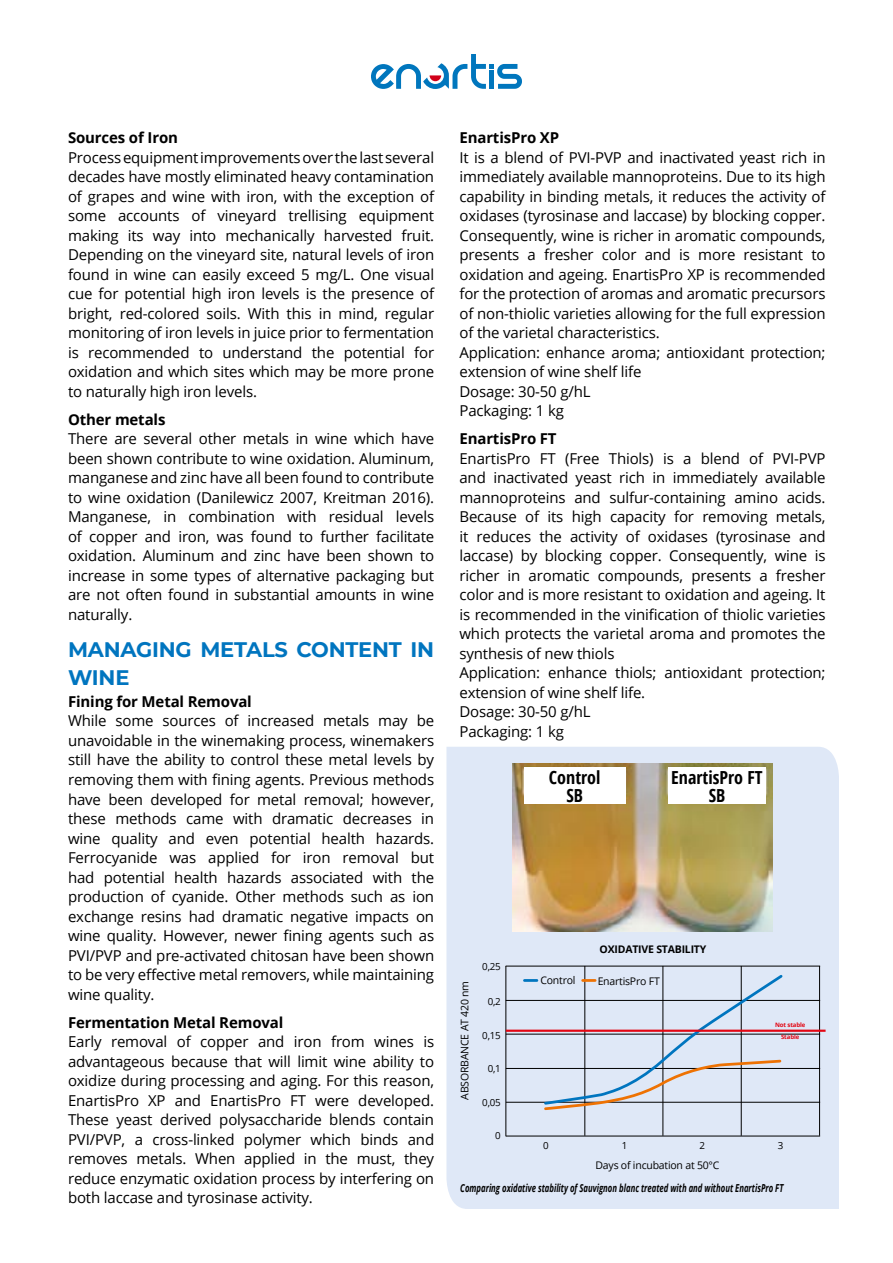
<style>
.page{position:relative;width:893px;height:1263px;background:#fff}
.page>*{position:absolute;margin:0;border:0;box-sizing:border-box;transform-origin:0 0}
.t1{font:700 21px/28.5px "Montserrat";letter-spacing:-.01em;color:#0075bf}
.t2{font:700 18px/18px "Open Sans Condensed";color:#000;text-align:center}
.t3{font:15px/19.5px "Open Sans";letter-spacing:-.01em;color:#000;text-align:justify}
.t4{font:700 15px "Open Sans";letter-spacing:-.01em;color:#000}
.t5{font:italic 700 11.1px "Open Sans";color:#000;scale:.7 1}
.t6{font:10.5px "Open Sans";letter-spacing:-.02em;color:#000}
.t7{font:700 10.5px "Open Sans";letter-spacing:-.02em;color:#000}
.t8{font:9.75px "Open Sans";color:#000}
.t9{font:700 6px/12.1px "Open Sans";letter-spacing:-.02em;color:#e30613;text-align:center}
</style>
<div class="page">
<div style="left:446px;top:747px;width:393px;height:462px;background:#dfe8f7"></div>
<img style="left:513px;top:763px;width:260px;height:168px">
<div style="left:524px;top:768px;width:101px;height:36px;background:#fff"></div>
<div style="left:668px;top:768px;width:98px;height:36px;background:#fff"></div>
<hr style="left:506px;top:1136px;width:314px;height:1px;background:#000">
<hr style="left:506px;top:1102px;width:314px;height:1px;background:#000">
<hr style="left:506px;top:1068px;width:314px;height:1px;background:#000">
<hr style="left:506px;top:1034px;width:314px;height:1px;background:#000">
<hr style="left:506px;top:1000px;width:314px;height:1px;background:#000">
<hr style="left:506px;top:966px;width:314px;height:1px;background:#000">
<hr style="left:506px;top:966px;width:1px;height:170px;background:#000">
<hr style="left:585px;top:966px;width:1px;height:170px;background:#000">
<hr style="left:663px;top:966px;width:1px;height:170px;background:#000">
<hr style="left:741px;top:966px;width:1px;height:170px;background:#000">
<hr style="left:819px;top:966px;width:1px;height:170px;background:#000">
<hr style="left:506px;top:1029px;width:320px;height:3px;background:#e30613">
<svg style="left:524px;top:979px;width:13px;height:3px"></svg>
<svg style="left:543px;top:973px;width:241px;height:138px;background:#d1d6e3"></svg>
<svg style="left:371px;top:54px;width:151px;height:35px"></svg>
<p class="t4" style="left:68px;top:127px;width:111px">Sources of Iron</p>
<p class="t3" style="left:68px;top:147px;width:368px">Process equipment improvements over the last several decades have mostly eliminated heavy contamination of grapes and wine with iron, with the exception of some accounts of vineyard trellising equipment making its way into mechanically harvested fruit.<br>Depending on the vineyard site, natural levels of iron found in wine can easily exceed 5 mg/L. One visual cue for potential high iron levels is the presence of bright, red-colored soils. With this in mind, regular monitoring of iron levels in juice prior to fermentation is recommended to understand the potential for oxidation and which sites which may be more prone to naturally high iron levels.</p>
<p class="t4" style="left:68px;top:409px;width:99px">Other metals</p>
<p class="t3" style="left:68px;top:429px;width:368px">There are several other metals in wine which have been shown contribute to wine oxidation. Aluminum, manganese and zinc have all been found to contribute to wine oxidation (Danilewicz 2007, Kreitman 2016).<br>Manganese, in combination with residual levels of copper and iron, was found to further facilitate oxidation. Aluminum and zinc have been shown to increase in some types of alternative packaging but are not often found in substantial amounts in wine naturally.</p>
<h1 class="t1" style="left:68px;top:634px;width:368px">MANAGING METALS CONTENT IN<br>WINE</h1>
<p class="t4" style="left:68px;top:691px;width:185px">Fining for Metal Removal</p>
<p class="t3" style="left:68px;top:711px;width:368px">While some sources of increased metals may be unavoidable in the winemaking process, winemakers still have the ability to control these metal levels by removing them with fining agents. Previous methods have been developed for metal removal; however, these methods came with dramatic decreases in wine quality and even potential health hazards.<br>Ferrocyanide was applied for iron removal but had potential health hazards associated with the production of cyanide. Other methods such as ion exchange resins had dramatic negative impacts on wine quality. However, newer fining agents such as PVI/PVP and pre-activated chitosan have been shown to be very effective metal removers, while maintaining wine quality.</p>
<p class="t4" style="left:68px;top:1011px;width:217px">Fermentation Metal Removal</p>
<p class="t3" style="left:68px;top:1031px;width:368px">Early removal of copper and iron from wines is advantageous because that will limit wine ability to oxidize during processing and aging. For this reason, EnartisPro XP and EnartisPro FT were developed.<br>These yeast derived polysaccharide blends contain PVI/PVP, a cross-linked polymer which binds and removes metals. When applied in the must, they reduce enzymatic oxidation process by interfering on both laccase and tyrosinase activity.</p>
<p class="t4" style="left:459px;top:127px;width:101px">EnartisPro XP</p>
<p class="t3" style="left:459px;top:147px;width:368px;text-align:left">It is a blend of PVI-PVP and inactivated yeast rich in immediately available mannoproteins. Due to its high capability in binding metals, it reduces the activity of oxidases (tyrosinase and laccase) by blocking copper.<br>Consequently, wine is richer in aromatic compounds, presents a fresher color and is more resistant to oxidation and ageing. EnartisPro XP is recommended for the protection of aromas and aromatic precursors of non-thiolic varieties allowing for the full expression of the varietal characteristics.<br>Application: enhance aroma; antioxidant protection; extension of wine shelf life<br>Dosage: 30-50 g/hL<br>Packaging: 1 kg</p>
<p class="t4" style="left:459px;top:428px;width:99px">EnartisPro FT</p>
<p class="t3" style="left:459px;top:448px;width:368px;text-align:left">EnartisPro FT (Free Thiols) is a blend of PVI-PVP and inactivated yeast rich in immediately available mannoproteins and sulfur-containing amino acids.<br>Because of its high capacity for removing metals, it reduces the activity of oxidases (tyrosinase and laccase) by blocking copper. Consequently, wine is richer in aromatic compounds, presents a fresher color and is more resistant to oxidation and ageing. It is recommended in the vinification of thiolic varieties which protects the varietal aroma and promotes the synthesis of new thiols<br>Application: enhance thiols; antioxidant protection; extension of wine shelf life.<br>Dosage: 30-50 g/hL<br>Packaging: 1 kg</p>
<p class="t2" style="left:549px;top:768px;width:53px">Control<br>SB</p>
<p class="t2" style="left:671px;top:768px;width:93px">EnartisPro FT<br>SB</p>
<p class="t6" style="left:457px;top:1099px;width:120px;rotate:-90deg">ABSORBANCE AT 420 nm</p>
<p class="t8" style="left:482px;top:960px;width:20px">0,25</p>
<p class="t8" style="left:488px;top:994px;width:15px">0,2</p>
<p class="t8" style="left:482px;top:1028px;width:20px">0,15</p>
<p class="t8" style="left:488px;top:1062px;width:15px">0,1</p>
<p class="t8" style="left:482px;top:1096px;width:20px">0,05</p>
<p class="t8" style="left:495px;top:1129px;width:7px">0</p>
<p class="t7" style="left:600px;top:942px;width:108px">OXIDATIVE STABILITY</p>
<p class="t6" style="left:540px;top:973px;width:37px">Control</p>
<p class="t6" style="left:598px;top:973px;width:64px">EnartisPro FT</p>
<p class="t9" style="left:775px;top:1018px;width:32px">Not stable<br>Stable</p>
<p class="t8" style="left:543px;top:1138px;width:7px">0</p>
<p class="t8" style="left:622px;top:1138px;width:7px">1</p>
<p class="t8" style="left:699px;top:1138px;width:7px">2</p>
<p class="t8" style="left:778px;top:1138px;width:7px">3</p>
<p class="t5" style="left:460px;top:1179px;width:463px">Comparing oxidative stability of Sauvignon blanc treated with and without EnartisPro FT</p>
<p class="t6" style="left:595px;top:1158px;width:126px">Days of incubation at 50°C</p>
</div>
